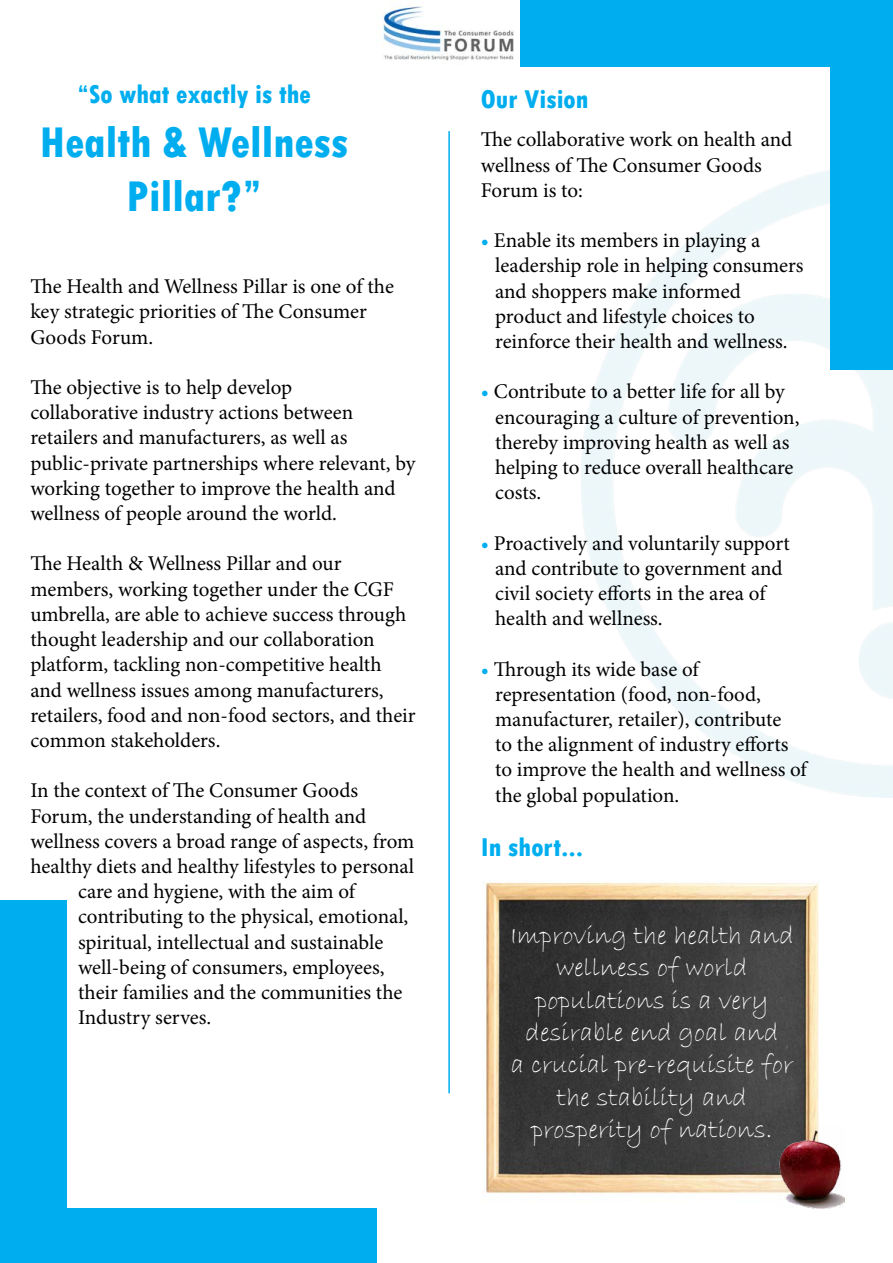
<style>
.page{position:relative;width:893px;height:1263px;background:#fff}
.page>*{position:absolute;margin:0;border:0;box-sizing:border-box;transform-origin:0 0}
.t1{font:800 condensed 45px/54px "Tw Cen";color:#00aeef;text-align:center}
.t2{font:27px/32.4px "Bradley Hand ITC";color:#fff;text-align:center}
.t3{font:800 condensed 27px "Tw Cen";color:#00aeef}
.t4{font:21px/25.2px "Minion Pro";letter-spacing:-.005em;color:#000}
.s1{color:#00aeef}
</style>
<div class="page">
<img style="left:376px;top:6px;width:138px;height:55px">
<div style="left:520px;top:0;width:373px;height:67px;background:#00aeef"></div>
<div style="left:0;top:900px;width:67px;height:315px;background:#00aeef"></div>
<div style="left:0;top:1209px;width:377px;height:54px;background:#00aeef"></div>
<hr style="left:448px;top:131px;width:2px;height:962px;background:#00aeef">
<img style="left:485px;top:882px;width:334px;height:312px">
<img style="left:778px;top:1125px;width:67px;height:83px">
<div style="left:830px;top:56px;width:63px;height:314px;background:#00aeef"></div>
<p class="t3" style="left:77px;top:78px;width:236px">“So what exactly is the</p>
<h1 class="t1" style="left:40px;top:115px;width:310px">Health &amp; Wellness<br>Pillar?”</h1>
<p class="t4" style="left:30px;top:274px;width:365px">The Health and Wellness Pillar is one of the key strategic priorities of The Consumer<br>Goods Forum.</p>
<p class="t4" style="left:30px;top:375px;width:386px">The objective is to help develop<br>collaborative industry actions between retailers and manufacturers, as well as public-private partnerships where relevant, by working together to improve the health and wellness of people around the world.</p>
<p class="t4" style="left:30px;top:551px;width:387px">The Health &amp; Wellness Pillar and our members, working together under the CGF umbrella, are able to achieve success through thought leadership and our collaboration platform, tackling non-competitive health and wellness issues among manufacturers, retailers, food and non-food sectors, and their common stakeholders.</p>
<p class="t4" style="left:30px;top:778px;width:329px">In the context of The Consumer Goods</p>
<p class="t4" style="left:30px;top:803px;width:337px">Forum, the understanding of health and</p>
<p class="t4" style="left:30px;top:828px;width:386px">wellness covers a broad range of aspects, from</p>
<p class="t4" style="left:30px;top:854px;width:385px">healthy diets and healthy lifestyles to personal</p>
<p class="t4" style="left:78px;top:879px;width:279px">care and hygiene, with the aim of</p>
<p class="t4" style="left:78px;top:904px;width:332px">contributing to the physical, emotional,</p>
<p class="t4" style="left:78px;top:929px;width:307px">spiritual, intellectual and sustainable</p>
<p class="t4" style="left:78px;top:954px;width:308px">well-being of consumers, employees,</p>
<p class="t4" style="left:78px;top:980px;width:326px">their families and the communities the</p>
<p class="t4" style="left:78px;top:1005px;width:135px">Industry serves.</p>
<p class="t3" style="left:481px;top:84px;width:109px">Our Vision</p>
<p class="t4" style="left:481px;top:127px;width:313px">The collaborative work on health and wellness of The Consumer Goods<br>Forum is to:</p>
<p class="t4" style="left:495px;top:228px;width:310px;text-indent:-14px"><span class="s1">•</span> Enable its members in playing a leadership role in helping consumers and shoppers make informed product and lifestyle choices to reinforce their health and wellness.</p>
<p class="t4" style="left:495px;top:379px;width:306px;text-indent:-14px"><span class="s1">•</span> Contribute to a better life for all by encouraging a culture of prevention, thereby improving health as well as helping to reduce overall healthcare costs.</p>
<p class="t4" style="left:495px;top:530px;width:296px;text-indent:-14px"><span class="s1">•</span> Proactively and voluntarily support and contribute to government and civil society efforts in the area of health and wellness.</p>
<p class="t4" style="left:495px;top:656px;width:313px;text-indent:-14px"><span class="s1">•</span> Through its wide base of representation (food, non-food, manufacturer, retailer), contribute<br>to the alignment of industry efforts to improve the health and wellness of the global population.</p>
<p class="t3" style="left:481px;top:831px;width:104px">In short...</p>
<p class="t2" style="left:510px;top:919px;width:285px">Improving the health and wellness of world populations is a very desirable end goal and<br>a crucial pre-requisite for the stability and prosperity of nations.</p>
</div>
